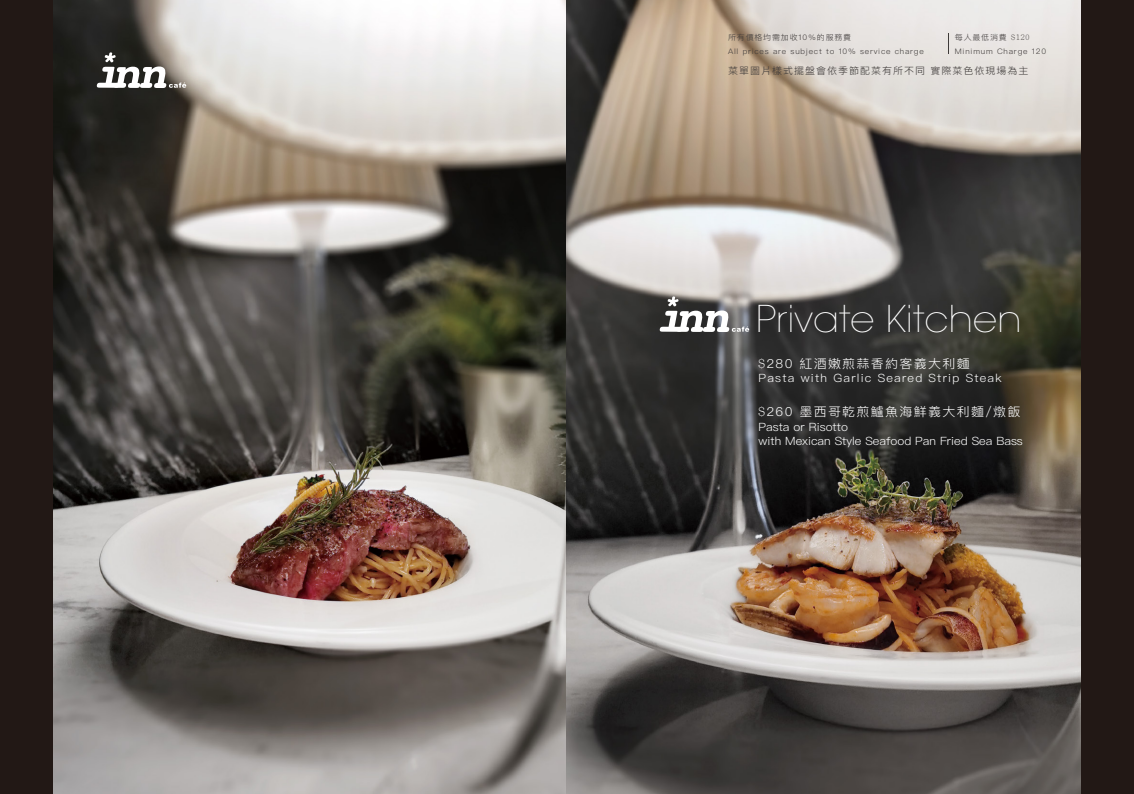
<style>
.page{position:relative;width:1134px;height:794px;background:#221815}
.page>*{position:absolute;margin:0;border:0;box-sizing:border-box;transform-origin:0 0}
.t1{font:200 36.7px "Avant Garde";color:#fff;scale:1.05 1}
.t2{font:300 12.4px "Ping Fang TC";letter-spacing:.1em;color:#fff;scale:1.05 1}
.t3{font:300 11.4px/14.4px "Ping Fang TC";color:#fff;scale:1.05 1}
.t4{font:300 11.4px "Ping Fang TC";letter-spacing:.1em;color:#fff;scale:1.05 1}
.t5{font:300 9.5px "Ping Fang TC";letter-spacing:.1em;color:#3e3a39;scale:1.05 1}
.t6{font:300 7.6px/14.4px "Ping Fang TC";letter-spacing:.1em;color:#3e3a39;scale:1.05 1}
.s1{font-family:"Adobe Ming Std"}
</style>
<div class="page">
<img style="left:54px;top:0;width:1026px;height:794px">
<svg style="left:97px;top:52px;width:89px;height:36px"></svg>
<svg style="left:660px;top:295px;width:89px;height:37px;background:#91908f"></svg>
<svg style="left:948px;top:34px;width:1px;height:20px"></svg>
<p class="t6" style="left:728px;top:30px;width:188px">所有價格均需加收10％的服務費<br>All prices are subject to 10% service charge</p>
<p class="t6" style="left:955px;top:30px;width:88px">每人最低消費 <span class="s1">$120<br></span>Minimum Charge 120</p>
<p class="t5" style="left:728px;top:65px;width:288px">菜單圖片樣式擺盤會依季節配菜有所不同 實際菜色依現場為主</p>
<h1 class="t1" style="left:756px;top:297px;width:255px">Private Kitchen</h1>
<h2 class="t2" style="left:759px;top:356px;width:203px"><span class="s1">$</span>280 紅酒嫩煎蒜香約客義大利麵</h2>
<h3 class="t4" style="left:759px;top:371px;width:233px">Pasta with Garlic Seared Strip Steak</h3>
<h2 class="t2" style="left:759px;top:404px;width:251px"><span class="s1">$</span>260 墨西哥乾煎鱸魚海鮮義大利麵/燉飯</h2>
<h3 class="t3" style="left:759px;top:419px;width:253px">Pasta or Risotto<br>with Mexican Style Seafood Pan Fried Sea Bass</h3>
</div>
